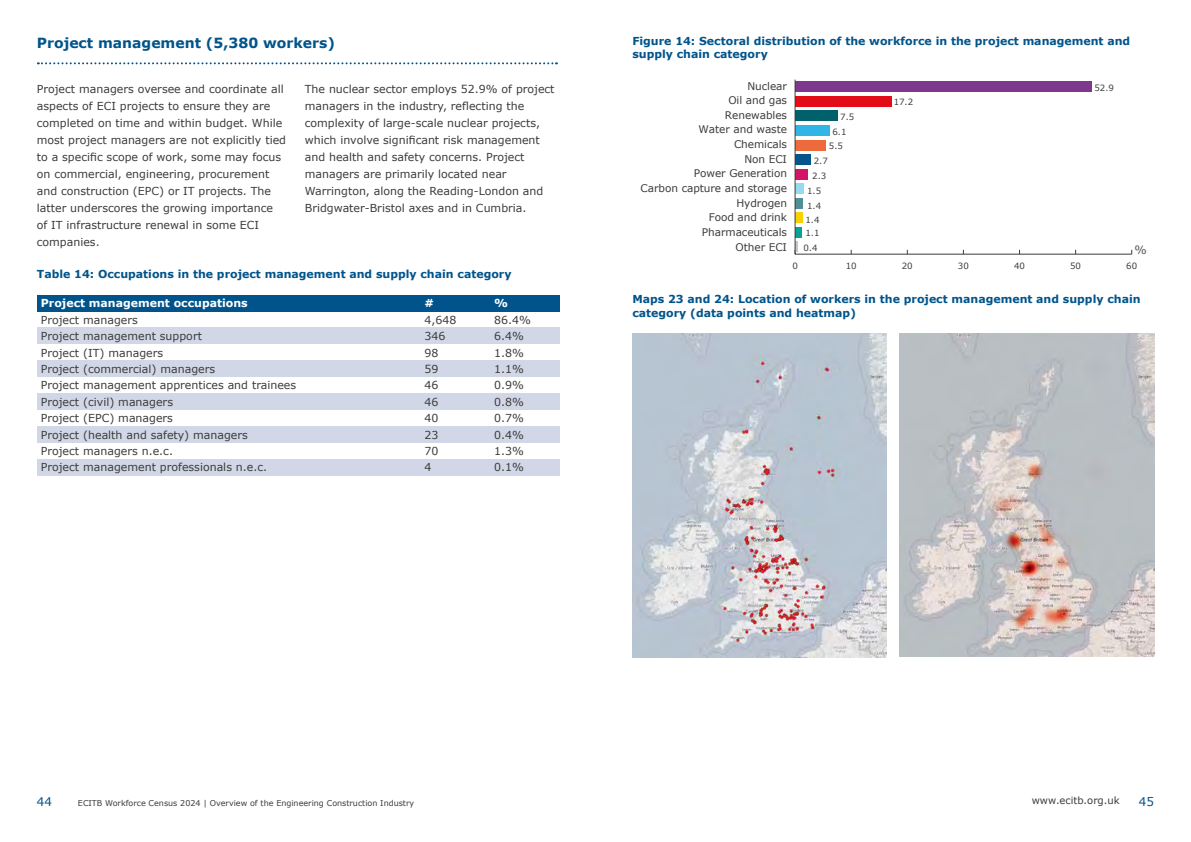
<style>
.page{position:relative;width:1191px;height:842px;background:#fff}
.page>*{position:absolute;margin:0;border:0;box-sizing:border-box;transform-origin:0 0}
.t1{font:700 14px "Verdana";color:#00548b}
.t2{font:12px "Verdana";color:#00548b}
.t3{font:11.5px "Verdana";color:#575756}
.t4{font:11px/17px "Verdana";color:#3c3c3b}
.t5{font:700 11px/13.2px "Verdana";color:#00548b}
.t6{font:700 11px "Verdana";color:#fff}
.t7{font:10.5px "Verdana";letter-spacing:-.005em;color:#3c3c3b}
.t8{font:10px "Verdana";color:#3c3c3b}
.t9{font:8.6px/14.4px "Verdana";letter-spacing:-.005em;color:#3c3c3b}
.t10{font:8px "Verdana";color:#3c3c3b}
</style>
<div class="page">
<svg style="left:38px;top:62px;width:519px;height:2px"></svg>
<div style="left:37px;top:295px;width:383px;height:16px;background:#00548b"></div>
<div style="left:420px;top:295px;width:70px;height:16px;background:#00548b"></div>
<div style="left:490px;top:295px;width:69px;height:16px;background:#00548b"></div>
<div style="left:37px;top:328px;width:383px;height:16px;background:#d1d7e7"></div>
<div style="left:420px;top:328px;width:70px;height:16px;background:#d1d7e7"></div>
<div style="left:490px;top:328px;width:69px;height:16px;background:#d1d7e7"></div>
<div style="left:37px;top:361px;width:383px;height:16px;background:#d1d7e7"></div>
<div style="left:420px;top:361px;width:70px;height:16px;background:#d1d7e7"></div>
<div style="left:490px;top:361px;width:69px;height:16px;background:#d1d7e7"></div>
<div style="left:37px;top:393px;width:383px;height:17px;background:#d1d7e7"></div>
<div style="left:420px;top:393px;width:70px;height:17px;background:#d1d7e7"></div>
<div style="left:490px;top:393px;width:69px;height:17px;background:#d1d7e7"></div>
<div style="left:37px;top:426px;width:383px;height:17px;background:#d1d7e7"></div>
<div style="left:420px;top:426px;width:70px;height:17px;background:#d1d7e7"></div>
<div style="left:490px;top:426px;width:69px;height:17px;background:#d1d7e7"></div>
<div style="left:37px;top:459px;width:383px;height:16px;background:#d1d7e7"></div>
<div style="left:420px;top:459px;width:70px;height:16px;background:#d1d7e7"></div>
<div style="left:490px;top:459px;width:69px;height:16px;background:#d1d7e7"></div>
<hr style="left:795px;top:254px;width:336px;height:1px;background:#3c3c3b">
<div style="left:795px;top:82px;width:297px;height:10px;background:#7e398e"></div>
<div style="left:795px;top:96px;width:96px;height:11px;background:#e30d18"></div>
<div style="left:795px;top:111px;width:42px;height:10px;background:#00616a"></div>
<div style="left:795px;top:125px;width:34px;height:11px;background:#31b4e6"></div>
<div style="left:795px;top:140px;width:31px;height:10px;background:#ed6a3c"></div>
<div style="left:795px;top:154px;width:15px;height:11px;background:#03558c"></div>
<div style="left:795px;top:169px;width:13px;height:10px;background:#d41467"></div>
<div style="left:795px;top:183px;width:8px;height:11px;background:#98d9f2"></div>
<div style="left:795px;top:198px;width:8px;height:10px;background:#4d9096"></div>
<div style="left:795px;top:213px;width:8px;height:10px;background:#f9d100"></div>
<div style="left:795px;top:227px;width:6px;height:11px;background:#06a295"></div>
<svg style="left:795px;top:242px;width:2px;height:12px"></svg>
<hr style="left:794px;top:80px;width:1px;height:174px;background:#3c3c3b">
<img style="left:632px;top:334px;width:255px;height:323px">
<img style="left:899px;top:333px;width:255px;height:324px">
<h1 class="t1" style="left:37px;top:33px;width:300px">Project management (5,380 workers)</h1>
<p class="t4" style="left:37px;top:81px;width:251px">Project managers oversee and coordinate all aspects of ECI projects to ensure they are completed on time and within budget. While most project managers are not explicitly tied to a specific scope of work, some may focus on commercial, engineering, procurement and construction (EPC) or IT projects. The latter underscores the growing importance of IT infrastructure renewal in some ECI companies.</p>
<p class="t4" style="left:305px;top:81px;width:251px">The nuclear sector employs 52.9% of project managers in the industry, reflecting the complexity of large-scale nuclear projects, which involve significant risk management and health and safety concerns. Project managers are primarily located near Warrington, along the Reading-London and Bridgwater-Bristol axes and in Cumbria.</p>
<p class="t5" style="left:37px;top:267px;width:476px">Table 14: Occupations in the project management and supply chain category</p>
<p class="t6" style="left:41px;top:296px;width:208px">Project management occupations</p>
<p class="t6" style="left:424px;top:296px;width:11px">#</p>
<p class="t6" style="left:494px;top:296px;width:15px">%</p>
<p class="t4" style="left:41px;top:311px;width:99px">Project managers</p>
<p class="t4" style="left:424px;top:311px;width:33px">4,648</p>
<p class="t4" style="left:494px;top:311px;width:38px">86.4%</p>
<p class="t4" style="left:41px;top:328px;width:163px">Project management support</p>
<p class="t4" style="left:424px;top:328px;width:22px">346</p>
<p class="t4" style="left:494px;top:328px;width:31px">6.4%</p>
<p class="t4" style="left:41px;top:344px;width:124px">Project (IT) managers</p>
<p class="t4" style="left:424px;top:344px;width:15px">98</p>
<p class="t4" style="left:494px;top:344px;width:31px">1.8%</p>
<p class="t4" style="left:41px;top:361px;width:176px">Project (commercial) managers</p>
<p class="t4" style="left:424px;top:361px;width:15px">59</p>
<p class="t4" style="left:494px;top:361px;width:31px">1.1%</p>
<p class="t4" style="left:41px;top:377px;width:257px">Project management apprentices and trainees</p>
<p class="t4" style="left:424px;top:377px;width:15px">46</p>
<p class="t4" style="left:494px;top:377px;width:31px">0.9%</p>
<p class="t4" style="left:41px;top:393px;width:134px">Project (civil) managers</p>
<p class="t4" style="left:424px;top:393px;width:15px">46</p>
<p class="t4" style="left:494px;top:393px;width:31px">0.8%</p>
<p class="t4" style="left:41px;top:410px;width:134px">Project (EPC) managers</p>
<p class="t4" style="left:424px;top:410px;width:15px">40</p>
<p class="t4" style="left:494px;top:410px;width:31px">0.7%</p>
<p class="t4" style="left:41px;top:426px;width:209px">Project (health and safety) managers</p>
<p class="t4" style="left:424px;top:426px;width:15px">23</p>
<p class="t4" style="left:494px;top:426px;width:31px">0.4%</p>
<p class="t4" style="left:41px;top:443px;width:134px">Project managers n.e.c.</p>
<p class="t4" style="left:424px;top:443px;width:15px">70</p>
<p class="t4" style="left:494px;top:443px;width:31px">1.3%</p>
<p class="t4" style="left:41px;top:459px;width:228px">Project management professionals n.e.c.</p>
<p class="t4" style="left:424px;top:459px;width:8px">4</p>
<p class="t4" style="left:494px;top:459px;width:31px">0.1%</p>
<p class="t5" style="left:632px;top:35px;width:499px">Figure 14: Sectoral distribution of the workforce in the project management and supply chain category</p>
<p class="t7" style="left:747px;top:79px;width:41px">Nuclear</p>
<p class="t7" style="left:728px;top:94px;width:60px">Oil and gas</p>
<p class="t7" style="left:725px;top:108px;width:64px">Renewables</p>
<p class="t7" style="left:744px;top:153px;width:44px">Non ECI</p>
<p class="t7" style="left:698px;top:123px;width:90px">Water and waste</p>
<p class="t7" style="left:734px;top:138px;width:55px">Chemicals</p>
<p class="t7" style="left:694px;top:167px;width:95px">Power Generation</p>
<p class="t7" style="left:640px;top:181px;width:148px">Carbon capture and storage</p>
<p class="t7" style="left:736px;top:196px;width:52px">Hydrogen</p>
<p class="t7" style="left:708px;top:211px;width:80px">Food and drink</p>
<p class="t7" style="left:702px;top:225px;width:87px">Pharmaceuticals</p>
<p class="t7" style="left:735px;top:240px;width:53px">Other ECI</p>
<p class="t9" style="left:840px;top:110px;width:16px">7.5</p>
<p class="t9" style="left:832px;top:125px;width:16px">6.1</p>
<p class="t9" style="left:829px;top:139px;width:16px">5.5</p>
<p class="t9" style="left:812px;top:153px;width:17px;line-height:15.8px">2.7<br>2.3</p>
<p class="t9" style="left:805px;top:184px;width:17px;text-align:justify">1.5<br>1.4<br>1.4</p>
<p class="t9" style="left:803px;top:226px;width:18px">1.1<br>0.4</p>
<p class="t9" style="left:893px;top:95px;width:21px">17.2</p>
<p class="t9" style="left:1094px;top:81px;width:21px">52.9</p>
<p class="t3" style="left:1134px;top:243px;width:14px">%</p>
<p class="t9" style="left:792px;top:258px;width:7px">0</p>
<p class="t9" style="left:845px;top:258px;width:12px">10</p>
<p class="t9" style="left:902px;top:258px;width:12px">20</p>
<p class="t9" style="left:958px;top:258px;width:12px">30</p>
<p class="t9" style="left:1014px;top:258px;width:12px">40</p>
<p class="t9" style="left:1070px;top:258px;width:12px">50</p>
<p class="t9" style="left:1126px;top:258px;width:12px">60</p>
<p class="t5" style="left:632px;top:293px;width:510px">Maps 23 and 24: Location of workers in the project management and supply chain category (data points and heatmap)</p>
<p class="t2" style="left:37px;top:794px;width:17px">44</p>
<p class="t10" style="left:78px;top:798px;width:338px">ECITB Workforce Census 2024 | Overview of the Engineering Construction Industry</p>
<p class="t8" style="left:1031px;top:794px;width:89px">www.ecitb.org.uk</p>
<p class="t2" style="left:1138px;top:794px;width:17px">45</p>
</div>
